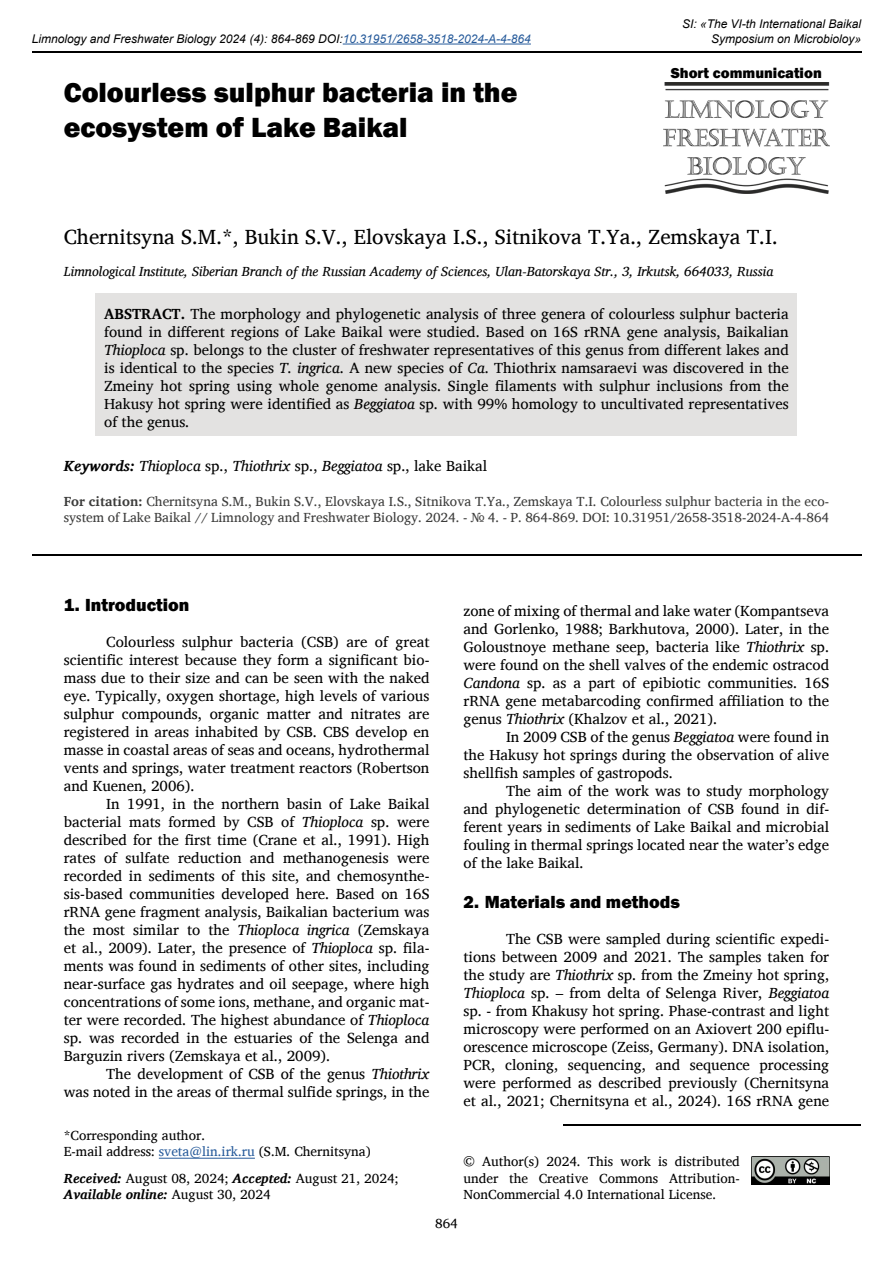
<style>
.page{position:relative;width:893px;height:1263px;background:#fff}
.page>*{position:absolute;margin:0;border:0;box-sizing:border-box;transform-origin:0 0}
.t1{font:800 28.5px/34.2px "Franklin Gothic";color:#000}
.t2{font:21px "Charis SIL";color:#000}
.t3{font:800 18px "Franklin Gothic";color:#000}
.t4{font:15px/18px "Charis SIL";color:#000;text-align:justify}
.t5{font:italic 15px "Charis SIL";color:#000}
.t6{font:800 15px "Franklin Gothic";color:#000}
.t7{font:13.5px/16.2px "Charis SIL";color:#000}
.t8{font:13.5px/16.2px "Charis SIL";color:#3c3c3b}
.t9{font:italic 13.5px "Charis SIL";color:#000}
.t10{font:italic 12px/14.4px "Arial";color:#000;text-align:right}
.s1{color:#275b9b}
.s2{font-weight:700}
.s3{font-style:italic}
.s4{font-style:normal}
.s5{font-weight:700;font-style:italic}
</style>
<div class="page">
<hr style="left:32px;top:51px;width:829px;height:2px;background:#000">
<hr style="left:563px;top:1124px;width:298px;height:1px;background:#000">
<img style="left:663px;top:82px;width:166px;height:112px">
<img style="left:751px;top:1157px;width:78px;height:27px">
<hr style="left:343px;top:44px;width:188px;height:1px;background:#275b9b">
<div style="left:96px;top:292px;width:701px;height:143px;background:#e3e2e1"></div>
<hr style="left:159px;top:1158px;width:96px;height:1px;background:#275b9b">
<hr style="left:32px;top:554px;width:829px;height:2px;background:#000">
<p class="t10" style="left:32px;top:32px;width:500px">Limnology and Freshwater Biology 2024 (4): 864-869 DOI:<span class="s1">10.31951/2658-3518-2024-A-4-864</span></p>
<h1 class="t1" style="left:64px;top:76px;width:455px">Colourless sulphur bacteria in the ecosystem of Lake Baikal</h1>
<p class="t10" style="left:682px;top:17px;width:180px">SI: «The VI-th International Baikal<br>Symposium on Microbioloy»</p>
<p class="t6" style="left:671px;top:63px;width:153px">Short communication</p>
<h2 class="t2" style="left:64px;top:224px;width:716px">Chernitsyna S.M.*, Bukin S.V., Elovskaya I.S., Sitnikova T.Ya., Zemskaya T.I.</h2>
<p class="t9" style="left:64px;top:264px;width:711px">Limnological Institute, Siberian Branch of the Russian Academy of Sciences, Ulan-Batorskaya Str., 3, Irkutsk, 664033, Russia</p>
<p class="t4" style="left:104px;top:305px;width:686px"><span class="s2">ABSTRACT.</span> The morphology and phylogenetic analysis of three genera of colourless sulphur bacteria found in different regions of Lake Baikal were studied. Based on 16S rRNA gene analysis, Baikalian <span class="s3">Thioploca</span> sp. belongs to the cluster of freshwater representatives of this genus from different lakes and is identical to the species <span class="s3">T. ingrica</span>. A new species of <span class="s3">Ca</span>. Thiothrix namsaraevi was discovered in the Zmeiny hot spring using whole genome analysis. Single filaments with sulphur inclusions from the Hakusy hot spring were identified as <span class="s3">Beggiatoa</span> sp. with 99% homology to uncultivated representatives of the genus.</p>
<p class="t5" style="left:64px;top:457px;width:425px"><span class="s2">Keywords:</span> Thioploca <span class="s4">sp.,</span> Thiothrix <span class="s4">sp.,</span> Beggiatoa <span class="s4">sp., lake Baikal</span></p>
<p class="t8" style="left:64px;top:493px;width:767px"><span class="s2">For citation:</span> Chernitsyna S.M., Bukin S.V., Elovskaya I.S., Sitnikova T.Ya., Zemskaya T.I. Colourless sulphur bacteria in the eco&shy;system of Lake Baikal // Limnology and Freshwater Biology. 2024. - № 4. - P. 864-869. DOI: 10.31951/2658-3518-2024-A-4-864</p>
<p class="t3" style="left:64px;top:593px;width:127px">1. Introduction</p>
<p class="t4" style="left:64px;top:633px;width:367px;text-indent:43px">Colourless sulphur bacteria (CSB) are of great scientific interest because they form a significant bio&shy;mass due to their size and can be seen with the naked eye. Typically, oxygen shortage, high levels of various sulphur compounds, organic matter and nitrates are registered in areas inhabited by CSB. CBS develop en masse in coastal areas of seas and oceans, hydrothermal vents and springs, water treatment reactors (Robertson and Kuenen, 2006).</p>
<p class="t4" style="left:64px;top:795px;width:367px;text-indent:43px">In 1991, in the northern basin of Lake Baikal bacterial mats formed by CSB of <span class="s3">Thioploca</span> sp. were described for the first time (Crane et al., 1991). High rates of sulfate reduction and methanogenesis were recorded in sediments of this site, and chemosynthe&shy;sis-based communities developed here. Based on 16S rRNA gene fragment analysis, Baikalian bacterium was the most similar to the <span class="s3">Thioploca ingrica</span> (Zemskaya et al., 2009). Later, the presence of <span class="s3">Thioploca</span> sp. fila&shy;ments was found in sediments of other sites, including near-surface gas hydrates and oil seepage, where high concentrations of some ions, methane, and organic mat&shy;ter were recorded. The highest abundance of <span class="s3">Thioploca </span>sp. was recorded in the estuaries of the Selenga and Barguzin rivers (Zemskaya et al., 2009).</p>
<p class="t4" style="left:64px;top:1065px;width:367px;text-align:right">The development of CSB of the genus <span class="s3">Thiothrix<br></span>was noted in the areas of thermal sulfide springs, in the</p>
<p class="t7" style="left:64px;top:1127px;width:309px">*Corresponding author.<br>E-mail address: <span class="s1">sveta@lin.irk.ru</span> (S.M. Chernitsyna)</p>
<p class="t7" style="left:64px;top:1170px;width:336px"><span class="s5">Received:</span> August 08, 2024; <span class="s5">Accepted:</span> August 21, 2024;<br><span class="s5">Available online:</span> August 30, 2024</p>
<p class="t4" style="left:463px;top:602px;width:367px">zone of mixing of thermal and lake water (Kompantseva and Gorlenko, 1988; Barkhutova, 2000). Later, in the Goloustnoye methane seep, bacteria like <span class="s3">Thiothrix</span> sp. were found on the shell valves of the endemic ostracod <span class="s3">Candona</span> sp. as a part of epibiotic communities. 16S rRNA gene metabarcoding confirmed affiliation to the genus <span class="s3">Thiothrix</span> (Khalzov et al., 2021).</p>
<p class="t4" style="left:463px;top:728px;width:367px;text-indent:43px">In 2009 CSB of the genus <span class="s3">Beggiatoa</span> were found in the Hakusy hot springs during the observation of alive shellfish samples of gastropods.</p>
<p class="t4" style="left:463px;top:782px;width:367px;text-indent:43px">The aim of the work was to study morphology and phylogenetic determination of CSB found in dif&shy;ferent years in sediments of Lake Baikal and microbial fouling in thermal springs located near the water’s edge of the lake Baikal.</p>
<p class="t3" style="left:463px;top:890px;width:218px">2. Materials and methods</p>
<p class="t4" style="left:463px;top:930px;width:367px;text-indent:43px">The CSB were sampled during scientific expedi&shy;tions between 2009 and 2021. The samples taken for the study are <span class="s3">Thiothrix</span> sp. from the Zmeiny hot spring, <span class="s3">Thioploca</span> sp. – from delta of Selenga River, <span class="s3">Beggiatoa </span>sp. - from Khakusy hot spring. Phase-contrast and light microscopy were performed on an Axiovert 200 epiflu&shy;orescence microscope (Zeiss, Germany). DNA isolation, PCR, cloning, sequencing, and sequence processing were performed as described previously (Chernitsyna et al., 2021; Chernitsyna et al., 2024). 16S rRNA gene</p>
<p class="t7" style="left:463px;top:1154px;width:278px;text-align:justify">© Author(s) 2024. This work is distributed under the Creative Commons Attribution-NonCommercial 4.0 International License.</p>
<p class="t7" style="left:435px;top:1215px;width:24px">864</p>
</div>
